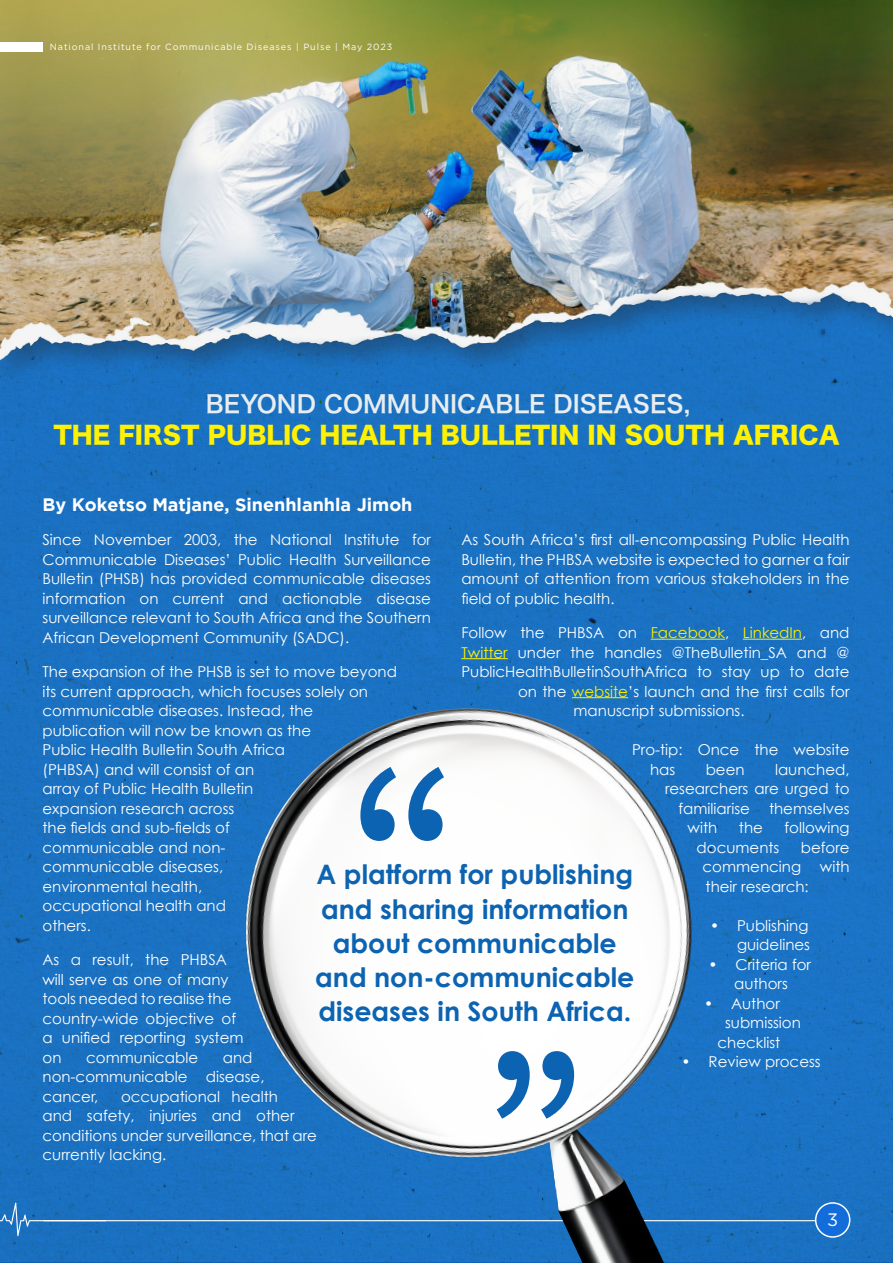
<style>
.page{position:relative;width:893px;height:1263px;background:#fff}
.page>*{position:absolute;margin:0;border:0;box-sizing:border-box;transform-origin:0 0}
.t1{font:700 26.85px/34.3px "Century Gothic";color:#0c63b1;text-align:center}
.t2{font:24px "Hira Kaku Std N W8";color:#fff101}
.t3{font:24px "Hira Kaku Pro N W6";color:#e8edf0}
.t4{font:700 18px "Gotham";color:#fff}
.t5{font:18px "Gotham";color:#fff}
.t6{font:15px/19.5px "Century Gothic";color:#fff}
.t7{font:9px "Gotham";letter-spacing:.1em;color:#fff}
.s1{color:#fff101}
</style>
<div class="page">
<div style="left:0;top:413px;width:893px;height:848px;background:#1a72c2"></div>
<img style="left:0;top:0;width:893px;height:413px">
<hr style="left:651px;top:639px;width:74px;height:1px;background:#fff101">
<hr style="left:743px;top:639px;width:59px;height:1px;background:#fff101">
<hr style="left:461px;top:658px;width:47px;height:1px;background:#fff101">
<hr style="left:572px;top:697px;width:56px;height:1px;background:#fff101">
<svg style="left:0;top:1202px;width:106px;height:34px"></svg>
<hr style="left:44px;top:1220px;width:789px;height:1px;background:#fff">
<div style="left:816px;top:1203px;width:34px;height:34px;background:#126cda;border-radius:50%"></div>
<div style="left:815px;top:1202px;width:35px;height:36px;border:2px solid #fff;border-radius:50%"></div>
<img style="left:244px;top:708px;width:450px;height:555px">
<svg style="left:408px;top:767px;width:36px;height:74px"></svg>
<svg style="left:360px;top:767px;width:36px;height:74px"></svg>
<svg style="left:497px;top:1051px;width:33px;height:68px"></svg>
<svg style="left:541px;top:1051px;width:33px;height:68px"></svg>
<div style="left:0;top:43px;width:43px;height:9px;background:#fff"></div>
<p class="t7" style="left:50px;top:41px;width:344px">National Institute for Communicable Diseases | Pulse | May 2023</p>
<p class="t3" style="left:206px;top:382px;width:486px">BEYOND COMMUNICABLE DISEASES,</p>
<p class="t2" style="left:53px;top:422px;width:788px">THE FIRST PUBLIC HEALTH BULLETIN IN SOUTH AFRICA</p>
<p class="t4" style="left:43px;top:494px;width:371px">By Koketso Matjane, Sinenhlanhla Jimoh</p>
<p class="t6" style="left:461px;top:530px;width:390px;text-align:justify">As South Africa’s first all-encompassing Public Health Bulletin, the PHBSA website is expected to garner a fair amount of attention from various stakeholders in the field of public health.</p>
<p class="t6" style="left:461px;top:623px;width:390px">Follow the PHBSA on <span class="s1">Facebook</span>, <span class="s1">LinkedIn</span>, and</p>
<p class="t6" style="left:461px;top:642px;width:390px"><span class="s1">Twitter</span> under the handles @TheBulletin_SA and @</p>
<p class="t6" style="left:461px;top:662px;width:390px">PublicHealthBulletinSouthAfrica to stay up to date</p>
<p class="t6" style="left:518px;top:681px;width:333px">on the <span class="s1">website</span>’s launch and the first calls for</p>
<p class="t6" style="left:574px;top:701px;width:172px">manuscript submissions.</p>
<p class="t6" style="left:650px;top:740px;width:201px;text-indent:-18px">Pro-tip: Once the website has</p>
<p class="t6" style="left:43px;top:530px;width:390px;text-align:justify">Since November 2003, the National Institute for Communicable Diseases’ Public Health Surveillance Bulletin (PHSB) has provided communicable diseases information on current and actionable disease surveillance relevant to South Africa and the Southern African Development Community (SADC).</p>
<p class="t6" style="left:43px;top:662px;width:356px">The expansion of the PHSB is set to move beyond its current approach, which focuses solely on communicable diseases. Instead, the publication will now be known as the<br>Public Health Bulletin South Africa<br>(PHBSA) and will consist of an<br>array of Public Health Bulletin<br>expansion research across<br>the fields and sub-fields of<br>communicable and non-<br>communicable diseases,<br>environmental health,<br>occupational health and<br>others.</p>
<p class="t6" style="left:43px;top:950px;width:202px">As a result, the PHBSA will serve as one of many tools needed to realise the country-wide objective of a unified reporting system on</p>
<p class="t6" style="left:706px;top:759px;width:40px">been</p>
<p class="t6" style="left:775px;top:759px;width:76px">launched,</p>
<p class="t6" style="left:665px;top:779px;width:186px">researchers are urged to</p>
<p class="t6" style="left:679px;top:798px;width:73px">familiarise</p>
<p class="t6" style="left:769px;top:798px;width:82px">themselves</p>
<p class="t6" style="left:688px;top:818px;width:31px">with</p>
<p class="t6" style="left:739px;top:818px;width:25px">the</p>
<p class="t6" style="left:784px;top:818px;width:67px">following</p>
<p class="t6" style="left:697px;top:837px;width:84px">documents</p>
<p class="t6" style="left:703px;top:837px;width:149px;text-indent:98px">before commencing</p>
<p class="t6" style="left:820px;top:857px;width:31px">with</p>
<p class="t1" style="left:315px;top:856px;width:321px">A platform for publishing and sharing information about communicable and non-communicable diseases in South Africa.</p>
<p class="t6" style="left:706px;top:876px;width:105px">their research:</p>
<p class="t6" style="left:710px;top:915px;width:101px;text-align:right">• Publishing guidelines</p>
<p class="t6" style="left:709px;top:954px;width:104px;text-align:center">• Criteria for authors</p>
<p class="t6" style="left:704px;top:993px;width:77px">• Author</p>
<p class="t6" style="left:725px;top:1013px;width:77px">submission</p>
<p class="t6" style="left:718px;top:1032px;width:64px">checklist</p>
<p class="t6" style="left:682px;top:1052px;width:141px">• Review process</p>
<p class="t6" style="left:86px;top:1047px;width:113px">communicable</p>
<p class="t6" style="left:43px;top:1047px;width:223px;text-indent:180px">and non-communicable disease, cancer,</p>
<p class="t6" style="left:43px;top:1086px;width:276px;text-indent:79px">occupational health<br>and safety, injuries and other conditions under surveillance, that are currently lacking.</p>
<p class="t5" style="left:827px;top:1208px;width:13px">3</p>
</div>
